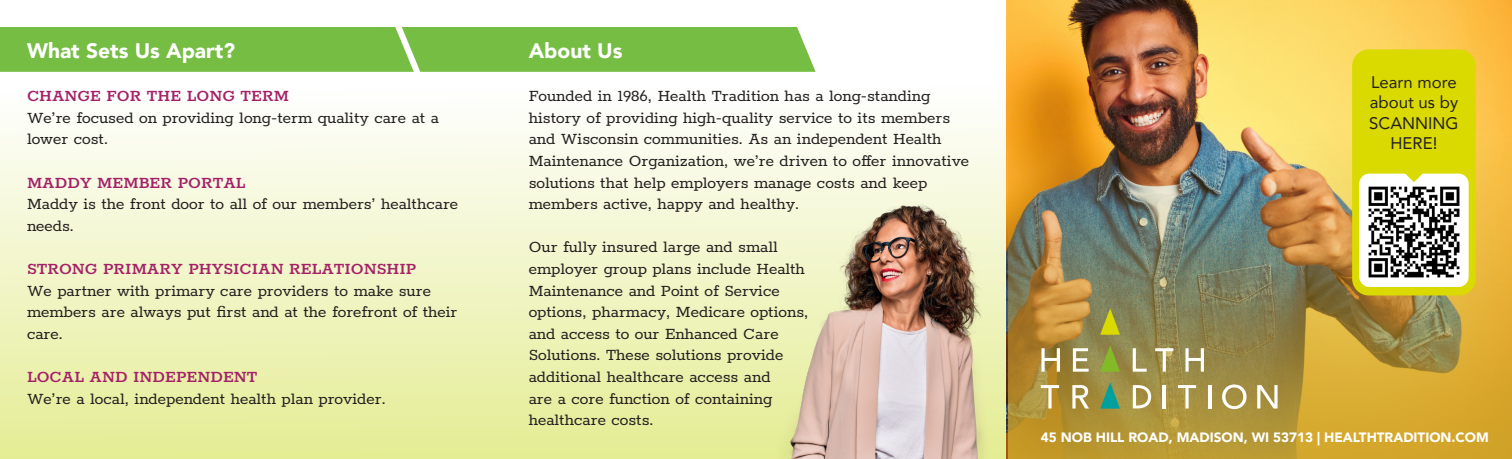
<style>
.page{position:relative;width:1512px;height:459px;background:#fff}
.page>*{position:absolute;margin:0;border:0;box-sizing:border-box;transform-origin:0 0}
.Header_1{font:900 21px "Avenir";color:#fff}
.Body_1{font:18px/21.6px "Rokkitt";color:#231f20}
.Header_2{font:600 18px "Rokkitt";color:#a42067}
.Header_1-2{font:16.8px/20.1px "Avenir";color:#231f20;text-align:center}
.t1{font:900 13.5px "Avenir";color:#fff}
</style>
<div class="page">
<div style="left:0;top:0;width:1512px;height:459px;background:linear-gradient(to bottom,#fff,#e5ed97)"></div>
<img style="left:1008px;top:0;width:504px;height:459px">
<div style="left:1352px;top:49px;width:124px;height:246px;background:#dada00;border-radius:17px"></div>
<div style="left:1359px;top:174px;width:110px;height:113px;background:#fff;border-radius:10px"></div>
<svg style="left:1403px;top:173px;width:22px;height:9px"></svg>
<img style="left:1369px;top:187px;width:90px;height:91px">
<div style="left:0;top:27px;width:816px;height:45px;background:#75bd43"></div>
<svg style="left:1041px;top:348px;width:19px;height:24px"></svg>
<svg style="left:1073px;top:348px;width:16px;height:24px"></svg>
<svg style="left:1100px;top:308px;width:20px;height:27px"></svg>
<svg style="left:1133px;top:348px;width:14px;height:24px"></svg>
<svg style="left:1155px;top:348px;width:18px;height:24px"></svg>
<svg style="left:1185px;top:348px;width:19px;height:24px"></svg>
<svg style="left:1041px;top:385px;width:18px;height:24px"></svg>
<svg style="left:1072px;top:385px;width:17px;height:24px"></svg>
<hr style="left:1163px;top:385px;width:3px;height:24px;background:#fff">
<svg style="left:1178px;top:385px;width:18px;height:24px"></svg>
<hr style="left:1208px;top:385px;width:3px;height:24px;background:#fff">
<svg style="left:1222px;top:384px;width:25px;height:25px"></svg>
<svg style="left:1257px;top:385px;width:21px;height:24px"></svg>
<svg style="left:1100px;top:345px;width:20px;height:27px"></svg>
<svg style="left:1100px;top:382px;width:20px;height:27px"></svg>
<svg style="left:1133px;top:385px;width:18px;height:23px"></svg>
<img style="left:736px;top:193px;width:270px;height:266px">
<p class="Header_1" style="left:27px;top:33px;width:210px">What Sets Us Apart?</p>
<p class="Header_2" style="left:27px;top:83px;width:263px">CHANGE FOR THE LONG TERM</p>
<p class="Body_1" style="left:27px;top:105px;width:414px">We’re focused on providing long-term quality care at a lower cost.</p>
<p class="Header_2" style="left:27px;top:170px;width:220px">MADDY MEMBER PORTAL</p>
<p class="Body_1" style="left:27px;top:192px;width:433px">Maddy is the front door to all of our members’ healthcare needs.</p>
<p class="Header_2" style="left:27px;top:256px;width:391px">STRONG PRIMARY PHYSICIAN RELATIONSHIP</p>
<p class="Body_1" style="left:27px;top:278px;width:432px">We partner with primary care providers to make sure members are always put first and at the forefront of their care.</p>
<p class="Header_2" style="left:27px;top:364px;width:232px">LOCAL AND INDEPENDENT</p>
<p class="Body_1" style="left:27px;top:386px;width:360px">We’re a local, independent health plan provider.</p>
<p class="Header_1" style="left:529px;top:33px;width:95px">About Us</p>
<p class="Body_1" style="left:529px;top:84px;width:442px">Founded in 1986, Health Tradition has a long-standing history of providing high-quality service to its members and Wisconsin communities. As an independent Health Maintenance Organization, we’re driven to offer innovative solutions that help employers manage costs and keep members active, happy and healthy.</p>
<p class="Body_1" style="left:529px;top:235px;width:281px">Our fully insured large and small employer group plans include Health<br>Maintenance and Point of Service options, pharmacy, Medicare options, and access to our Enhanced Care<br>Solutions. These solutions provide additional healthcare access and<br>are a core function of containing healthcare costs.</p>
<p class="Header_1-2" style="left:1369px;top:72px;width:91px">Learn more about us by<br>SCANNING<br>HERE!</p>
<p class="t1" style="left:1041px;top:425px;width:450px">45 NOB HILL ROAD, MADISON, WI 53713 | HEALTHTRADITION.COM</p>
</div>
